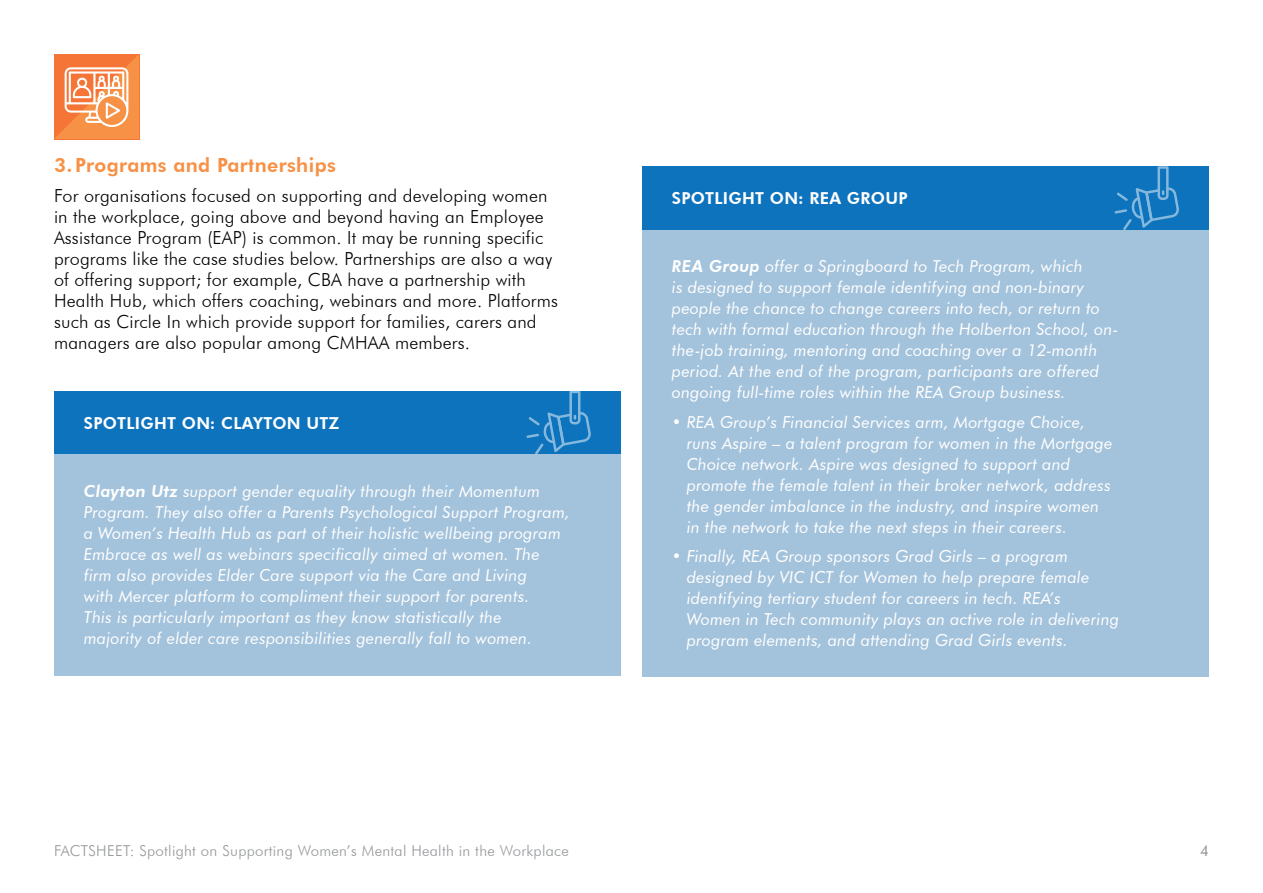
<style>
.page{position:relative;width:1263px;height:893px;background:#fff}
.page>*{position:absolute;margin:0;border:0;box-sizing:border-box;transform-origin:0 0}
.t1{font:800 19.5px "Futura BT";letter-spacing:.02em;color:#f79145}
.t2{font:300 18px/21px "Futura BT";letter-spacing:.01em;color:#000}
.t3{font:italic 16.5px/21px "Futura BT";letter-spacing:.01em;color:#fff}
.t4{font:800 16.5px "Futura BT";letter-spacing:.02em;color:#fff}
.t5{font:300 15px "Futura BT";letter-spacing:.02em;color:#939598}
.t6{font:15px "Futura BT";color:#939598}
.s1{font-weight:800}
</style>
<div class="page">
<svg style="left:54px;top:54px;width:85px;height:85px;background:#f79b64"></svg>
<div style="left:642px;top:230px;width:567px;height:446px;background:#a3c2db"></div>
<div style="left:642px;top:166px;width:567px;height:64px;background:#0d73bd"></div>
<svg style="left:1115px;top:166px;width:64px;height:64px"></svg>
<div style="left:54px;top:391px;width:567px;height:63px;background:#0d73bd"></div>
<svg style="left:526px;top:391px;width:65px;height:63px"></svg>
<div style="left:54px;top:454px;width:567px;height:222px;background:#a3c2db"></div>
<p class="t1" style="left:54px;top:154px;width:283px">3. Programs and Partnerships</p>
<p class="t2" style="left:54px;top:185px;width:505px">For organisations focused on supporting and developing women in the workplace, going above and beyond having an Employee Assistance Program (EAP) is common. It may be running specific programs like the case studies below. Partnerships are also a way of offering support; for example, CBA have a partnership with Health Hub, which offers coaching, webinars and more. Platforms such as Circle In which provide support for families, carers and managers are also popular among CMHAA members.</p>
<p class="t4" style="left:84px;top:413px;width:257px">SPOTLIGHT ON: CLAYTON UTZ</p>
<p class="t3" style="left:84px;top:480px;width:488px"><span class="s1">Clayton Utz</span> support gender equality through their Momentum Program. They also offer a Parents Psychological Support Program, a Women’s Health Hub as part of their holistic wellbeing program Embrace as well as webinars specifically aimed at women. The firm also provides Elder Care support via the Care and Living<br>with Mercer platform to compliment their support for parents.<br>This is particularly important as they know statistically the<br>majority of elder care responsibilities generally fall to women.</p>
<p class="t4" style="left:672px;top:188px;width:237px">SPOTLIGHT ON: REA GROUP</p>
<p class="t3" style="left:672px;top:256px;width:448px"><span class="s1">REA Group</span> offer a Springboard to Tech Program, which<br>is designed to support female identifying and non-binary people the chance to change careers into tech, or return to tech with formal education through the Holberton School, on&shy;the-job training, mentoring and coaching over a 12-month period. At the end of the program, participants are offered ongoing full-time roles within the REA Group business.</p>
<p class="t3" style="left:687px;top:411px;width:427px;text-indent:-15px">• REA Group’s Financial Services arm, Mortgage Choice, runs Aspire – a talent program for women in the Mortgage Choice network. Aspire was designed to support and promote the female talent in their broker network, address the gender imbalance in the industry, and inspire women in the network to take the next steps in their careers.</p>
<p class="t3" style="left:687px;top:546px;width:434px;text-indent:-15px">• Finally, REA Group sponsors Grad Girls – a program designed by VIC ICT for Women to help prepare female identifying tertiary student for careers in tech. REA’s<br>Women in Tech community plays an active role in delivering program elements, and attending Grad Girls events.</p>
<p class="t5" style="left:54px;top:842px;width:516px">FACTSHEET: Spotlight on Supporting Women’s Mental Health in the Workplace</p>
<p class="t6" style="left:1200px;top:842px;width:10px">4</p>
</div>
